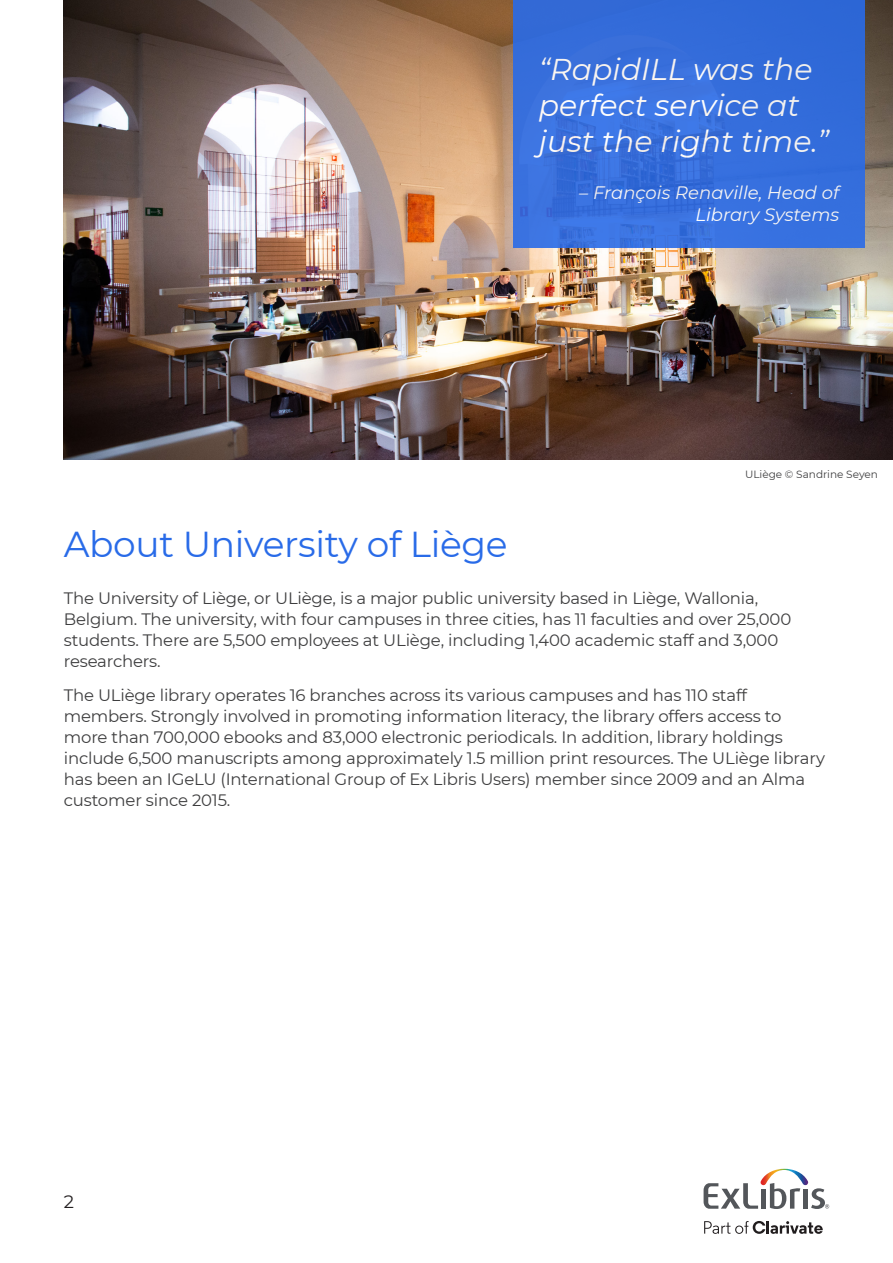
<style>
.page{position:relative;width:893px;height:1263px;background:#fff}
.page>*{position:absolute;margin:0;border:0;box-sizing:border-box;transform-origin:0 0}
.t1{font:36px "Montserrat";letter-spacing:-.01em;color:#296be8}
.t2{font:italic 30px/36px "Montserrat";color:#fff}
.t3{font:italic 18px/21.6px "Montserrat";color:#fff;text-align:right}
.t4{font:18px "Montserrat";color:#231f20}
.t5{font:16.5px/21px "Montserrat";letter-spacing:-.01em;color:#3e3e3f}
.t6{font:10.5px "Montserrat";color:#3e3e3f}
</style>
<div class="page">
<svg style="left:704px;top:1221px;width:119px;height:13px"></svg>
<svg style="left:704px;top:1169px;width:125px;height:40px"></svg>
<img style="left:64px;top:0;width:829px;height:460px">
<div style="left:513px;top:0;width:352px;height:247px;background:#366edb"></div>
<h2 class="t2" style="left:539px;top:50px;width:292px">“RapidILL was the perfect service at just the right time.”</h2>
<p class="t3" style="left:579px;top:181px;width:261px">– François Renaville, Head of<br>Library Systems</p>
<p class="t6" style="left:745px;top:467px;width:134px">ULiège © Sandrine Seyen</p>
<p class="t1" style="left:64px;top:520px;width:445px">About University of Liège</p>
<p class="t5" style="left:64px;top:587px;width:729px">The University of Liège, or ULiège, is a major public university based in Liège, Wallonia, Belgium. The university, with four campuses in three cities, has 11 faculties and over 25,000 students. There are 5,500 employees at ULiège, including 1,400 academic staff and 3,000 researchers.</p>
<p class="t5" style="left:64px;top:684px;width:763px">The ULiège library operates 16 branches across its various campuses and has 110 staff members. Strongly involved in promoting information literacy, the library offers access to more than 700,000 ebooks and 83,000 electronic periodicals. In addition, library holdings include 6,500 manuscripts among approximately 1.5 million print resources. The ULiège library has been an IGeLU (International Group of Ex Libris Users) member since 2009 and an Alma customer since 2015.</p>
<p class="t4" style="left:64px;top:1189px;width:12px">2</p>
</div>
